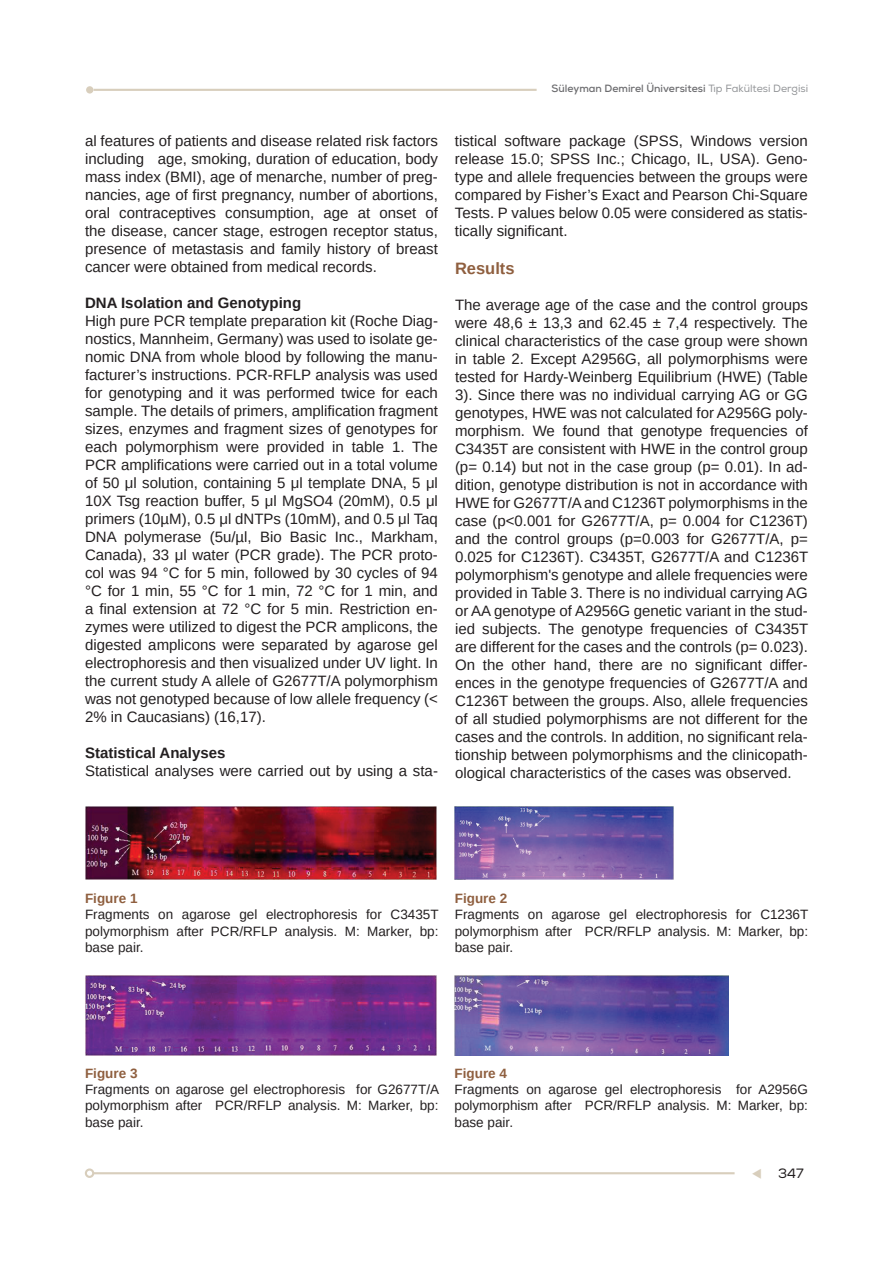
<style>
.page{position:relative;width:893px;height:1263px;background:#fff}
.page>*{position:absolute;margin:0;border:0;box-sizing:border-box;transform-origin:0 0}
.t1{font:700 16.5px "Arimo";color:#8f5f3f}
.t2{font:15px/18px "Arimo";color:#231f20;text-align:justify}
.t3{font:700 15px "Arimo";color:#231f20}
.t4{font:13.5px/16.2px "Arimo";color:#231f20;text-align:justify}
.t5{font:700 13.5px "Arimo";color:#8f5f3f}
.t6{font:13.5px "Nexa";color:#231f20}
.t7{font:700 10.5px "Nexa";color:#6b6b6e}
.s1{font-weight:400;color:#939598}
.s2{color:#d8cebc}
</style>
<div class="page">
<hr style="left:93px;top:1172px;width:642px;height:2px;background:#d8cebc">
<div style="left:85px;top:1168px;width:9px;height:10px;border:2px solid #d8cebc;border-radius:50%"></div>
<hr style="left:94px;top:89px;width:443px;height:2px;background:#d8cebc">
<div style="left:86px;top:86px;width:7px;height:8px;background:#d8cebc;border-radius:50%"></div>
<img style="left:85px;top:807px;width:352px;height:72px">
<img style="left:455px;top:807px;width:218px;height:72px">
<img style="left:85px;top:975px;width:352px;height:80px">
<img style="left:455px;top:975px;width:273px;height:81px">
<p class="t2" style="left:85px;top:132px;width:354px">al features of patients and disease related risk factors including age, smoking, duration of education, body mass index (BMI), age of menarche, number of preg&shy;nancies, age of first pregnancy, number of abortions, oral contraceptives consumption, age at onset of the disease, cancer stage, estrogen receptor status, presence of metastasis and family history of breast cancer were obtained from medical records.</p>
<p class="t3" style="left:85px;top:292px;width:218px">DNA Isolation and Genotyping</p>
<p class="t2" style="left:85px;top:312px;width:354px">High pure PCR template preparation kit (Roche Diag&shy;nostics, Mannheim, Germany) was used to isolate ge&shy;nomic DNA from whole blood by following the manu&shy;facturer’s instructions. PCR-RFLP analysis was used for genotyping and it was performed twice for each sample. The details of primers, amplification fragment sizes, enzymes and fragment sizes of genotypes for each polymorphism were provided in table 1. The PCR amplifications were carried out in a total volume of 50 μl solution, containing 5 μl template DNA, 5 μl 10X Tsg reaction buffer, 5 μl MgSO4 (20mM), 0.5 μl primers (10µM), 0.5 μl dNTPs (10mM), and 0.5 μl Taq DNA polymerase (5u/µl, Bio Basic Inc., Markham, Canada), 33 μl water (PCR grade). The PCR proto&shy;col was 94 °C for 5 min, followed by 30 cycles of 94 °C for 1 min, 55 °C for 1 min, 72 °C for 1 min, and a final extension at 72 °C for 5 min. Restriction en&shy;zymes were utilized to digest the PCR amplicons, the digested amplicons were separated by agarose gel electrophoresis and then visualized under UV light. In the current study A allele of G2677T/A polymorphism was not genotyped because of low allele frequency (&lt; 2% in Caucasians) (16,17).</p>
<p class="t3" style="left:85px;top:742px;width:142px">Statistical Analyses</p>
<p class="t2" style="left:85px;top:762px;width:354px">Statistical analyses were carried out by using a sta-</p>
<p class="t7" style="left:552px;top:82px;width:258px">Süleyman Demirel Üniversitesi <span class="s1">Tıp Fakültesi Dergisi</span></p>
<p class="t2" style="left:455px;top:132px;width:354px">tistical software package (SPSS, Windows version release 15.0; SPSS Inc.; Chicago, IL, USA). Geno&shy;type and allele frequencies between the groups were compared by Fisher’s Exact and Pearson Chi-Square Tests. P values below 0.05 were considered as statis&shy;tically significant.</p>
<p class="t1" style="left:455px;top:257px;width:61px">Results</p>
<p class="t2" style="left:455px;top:296px;width:355px">The average age of the case and the control groups were 48,6 ± 13,3 and 62.45 ± 7,4 respectively. The clinical characteristics of the case group were shown in table 2. Except A2956G, all polymorphisms were tested for Hardy-Weinberg Equilibrium (HWE) (Table 3). Since there was no individual carrying AG or GG genotypes, HWE was not calculated for A2956G poly&shy;morphism. We found that genotype frequencies of C3435T are consistent with HWE in the control group (p= 0.14) but not in the case group (p= 0.01). In ad&shy;dition, genotype distribution is not in accordance with HWE for G2677T/A and C1236T polymorphisms in the case (p&lt;0.001 for G2677T/A, p= 0.004 for C1236T) and the control groups (p=0.003 for G2677T/A, p= 0.025 for C1236T). C3435T, G2677T/A and C1236T polymorphism's genotype and allele frequencies were provided in Table 3. There is no individual carrying AG or AA genotype of A2956G genetic variant in the stud&shy;ied subjects. The genotype frequencies of C3435T are different for the cases and the controls (p= 0.023).<br>On the other hand, there are no significant differ&shy;ences in the genotype frequencies of G2677T/A and C1236T between the groups. Also, allele frequencies of all studied polymorphisms are not different for the cases and the controls. In addition, no significant rela&shy;tionship between polymorphisms and the clinicopath&shy;ological characteristics of the cases was observed.</p>
<p class="t5" style="left:85px;top:889px;width:54px">Figure 1</p>
<p class="t4" style="left:85px;top:907px;width:355px">Fragments on agarose gel electrophoresis for C3435T polymorphism after PCR/RFLP analysis. M: Marker, bp: base pair.</p>
<p class="t5" style="left:455px;top:889px;width:54px">Figure 2</p>
<p class="t4" style="left:455px;top:907px;width:355px">Fragments on agarose gel electrophoresis for C1236T polymorphism after PCR/RFLP analysis. M: Marker, bp: base pair.</p>
<p class="t5" style="left:85px;top:1064px;width:54px">Figure 3</p>
<p class="t4" style="left:85px;top:1081px;width:356px">Fragments on agarose gel electrophoresis for G2677T/A polymorphism after PCR/RFLP analysis. M: Marker, bp: base pair.</p>
<p class="t5" style="left:455px;top:1064px;width:54px">Figure 4</p>
<p class="t4" style="left:455px;top:1081px;width:355px">Fragments on agarose gel electrophoresis for A2956G polymorphism after PCR/RFLP analysis. M: Marker, bp: base pair.</p>
<p class="t6" style="left:751px;top:1165px;width:54px"><span class="s2">▼</span> 347</p>
</div>
